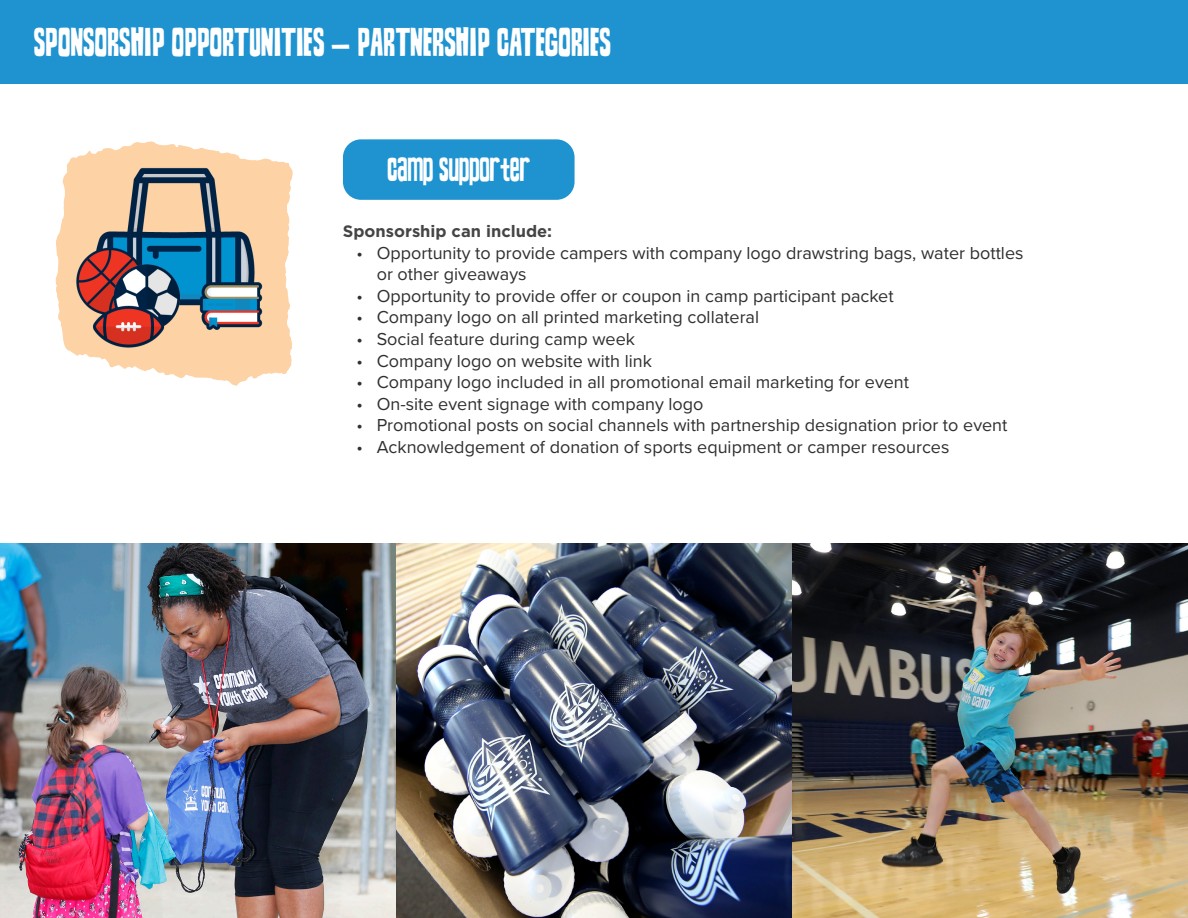
<style>
.page{position:relative;width:1188px;height:918px;background:#fff}
.page>*{position:absolute;margin:0;border:0;box-sizing:border-box;transform-origin:0 0}
.t1{font:39px "TOMO Zomba Pro";letter-spacing:.005em;color:#fff}
.t2{font:32.4px "TOMO Zomba Pro";letter-spacing:.005em;color:#fff}
.t3{font:18px/21.6px "Proxima Nova";color:#312f30}
.Sponsor_Copy_Paragraph_1{font:700 16.5px "Gotham";color:#454544}
</style>
<div class="page">
<div style="left:343px;top:139px;width:232px;height:61px;background:#1f92d0;border-radius:18px"></div>
<img style="left:55px;top:141px;width:238px;height:245px">
<div style="left:0;top:0;width:1188px;height:83px;background:#1f92d0"></div>
<img style="left:0;top:543px;width:1188px;height:375px">
<h1 class="t1" style="left:34px;top:21px;width:579px">SPONSORSHIP OPPORTUNITIES – PARTNERSHIP CATEGORIES</h1>
<p class="t2" style="left:387px;top:152px;width:144px">CAMP SUPPORTER</p>
<p class="Sponsor_Copy_Paragraph_1" style="left:343px;top:220px;width:211px">Sponsorship can include:</p>
<p class="t3" style="left:377px;top:241px;width:648px;text-indent:-20px">• Opportunity to provide campers with company logo drawstring bags, water bottles or other giveaways</p>
<p class="t3" style="left:356px;top:284px;width:539px">• Opportunity to provide offer or coupon in camp participant packet</p>
<p class="t3" style="left:356px;top:306px;width:404px">• Company logo on all printed marketing collateral</p>
<p class="t3" style="left:356px;top:327px;width:280px">• Social feature during camp week</p>
<p class="t3" style="left:356px;top:349px;width:297px">• Company logo on website with link</p>
<p class="t3" style="left:356px;top:371px;width:554px">• Company logo included in all promotional email marketing for event</p>
<p class="t3" style="left:356px;top:392px;width:349px">• On-site event signage with company logo</p>
<p class="t3" style="left:356px;top:414px;width:653px">• Promotional posts on social channels with partnership designation prior to event</p>
<p class="t3" style="left:356px;top:435px;width:594px">• Acknowledgement of donation of sports equipment or camper resources</p>
</div>
